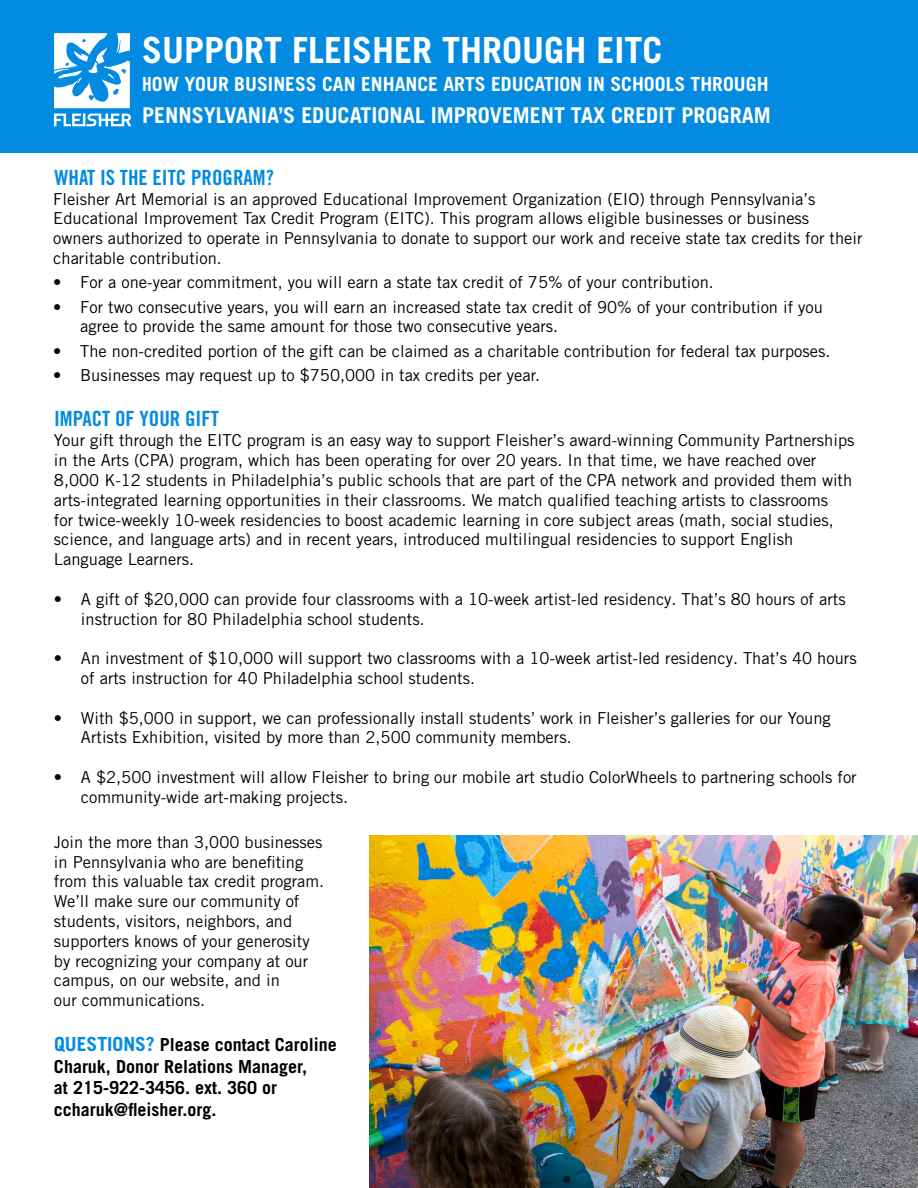
<style>
.page{position:relative;width:918px;height:1188px;background:#fff}
.page>*{position:absolute;margin:0;border:0;box-sizing:border-box;transform-origin:0 0}
.t1{font:700 36px "Trade Gothic LT Pro";color:#fff}
.t2{font:700 21.75px "Trade Gothic LT Pro";color:#fff}
.t3{font:21px "Trade Gothic LT Pro Bd Cn 20";color:#038be1}
.t4{font:700 19.5px "Trade Gothic LT Pro";color:#fff}
.t5{font:700 18px/21.6px "Trade Gothic LT Pro";color:#000}
.t6{font:16.5px/19.8px "Trade Gothic LT Pro";color:#000}
.s1{font-family:"Trade Gothic LT Pro Bd Cn 20";font-weight:400}
.s2{font-size:19.5px;color:#038be1}
</style>
<div class="page">
<div style="left:0;top:0;width:918px;height:153px;background:#038be1"></div>
<svg style="left:54px;top:114px;width:77px;height:12px"></svg>
<svg style="left:54px;top:33px;width:76px;height:75px"></svg>
<img style="left:369px;top:836px;width:549px;height:352px">
<h1 class="t1" style="left:142px;top:28px;width:522px">SUPPORT FLEISHER THROUGH EITC</h1>
<p class="t4" style="left:142px;top:72px;width:628px"><span class="s1">H</span>OW YOUR BUSINESS CAN ENHANCE ARTS EDUCATION IN SCHOOLS THROUGH</p>
<h2 class="t2" style="left:142px;top:102px;width:630px">PENNSYLVANIA’S EDUCATIONAL IMPROVEMENT TAX CREDIT PROGRAM</h2>
<p class="t3" style="left:55px;top:165px;width:221px">WHAT IS THE EITC PROGRAM?</p>
<p class="t6" style="left:53px;top:189px;width:811px">Fleisher Art Memorial is an approved Educational Improvement Organization (EIO) through Pennsylvania’s Educational Improvement Tax Credit Program (EITC). This program allows eligible businesses or business owners authorized to operate in Pennsylvania to donate to support our work and receive state tax credits for their charitable contribution.</p>
<p class="t6" style="left:53px;top:272px;width:662px">• For a one-year commitment, you will earn a state tax credit of 75% of your contribution.</p>
<p class="t6" style="left:80px;top:297px;width:744px;text-indent:-27px">• For two consecutive years, you will earn an increased state tax credit of 90% of your contribution if you agree to provide the same amount for those two consecutive years.</p>
<p class="t6" style="left:53px;top:341px;width:779px">• The non-credited portion of the gift can be claimed as a charitable contribution for federal tax purposes.</p>
<p class="t6" style="left:53px;top:365px;width:489px">• Businesses may request up to $750,000 in tax credits per year.</p>
<p class="t3" style="left:54px;top:405px;width:166px">IMPACT OF YOUR GIFT</p>
<p class="t6" style="left:54px;top:430px;width:802px">Your gift through the EITC program is an easy way to support Fleisher’s award-winning Community Partnerships in the Arts (CPA) program, which has been operating for over 20 years. In that time, we have reached over 8,000 K-12 students in Philadelphia’s public schools that are part of the CPA network and provided them with arts-integrated learning opportunities in their classrooms. We match qualified teaching artists to classrooms<br>for twice-weekly 10-week residencies to boost academic learning in core subject areas (math, social studies, science, and language arts) and in recent years, introduced multilingual residencies to support English Language Learners.</p>
<p class="t6" style="left:81px;top:589px;width:766px;text-indent:-27px">• A gift of $20,000 can provide four classrooms with a 10-week artist-led residency. That’s 80 hours of arts instruction for 80 Philadelphia school students.</p>
<p class="t6" style="left:81px;top:648px;width:777px;text-indent:-27px">• An investment of $10,000 will support two classrooms with a 10-week artist-led residency. That’s 40 hours of arts instruction for 40 Philadelphia school students.</p>
<p class="t6" style="left:81px;top:708px;width:751px;text-indent:-27px">• With $5,000 in support, we can professionally install students’ work in Fleisher’s galleries for our Young<br>Artists Exhibition, visited by more than 2,500 community members.</p>
<p class="t6" style="left:81px;top:767px;width:777px;text-indent:-27px">• A $2,500 investment will allow Fleisher to bring our mobile art studio ColorWheels to partnering schools for community-wide art-making projects.</p>
<p class="t6" style="left:54px;top:832px;width:272px">Join the more than 3,000 businesses in Pennsylvania who are benefiting from this valuable tax credit program.<br>We’ll make sure our community of students, visitors, neighbors, and supporters knows of your generosity by recognizing your company at our campus, on our website, and in<br>our communications.</p>
<p class="t5" style="left:54px;top:1034px;width:284px"><span class="s2">QUESTIONS?</span> Please contact Caroline<br>Charuk, Donor Relations Manager,<br>at 215-922-3456. ext. 360 or ccharuk@fleisher.org.</p>
</div>
